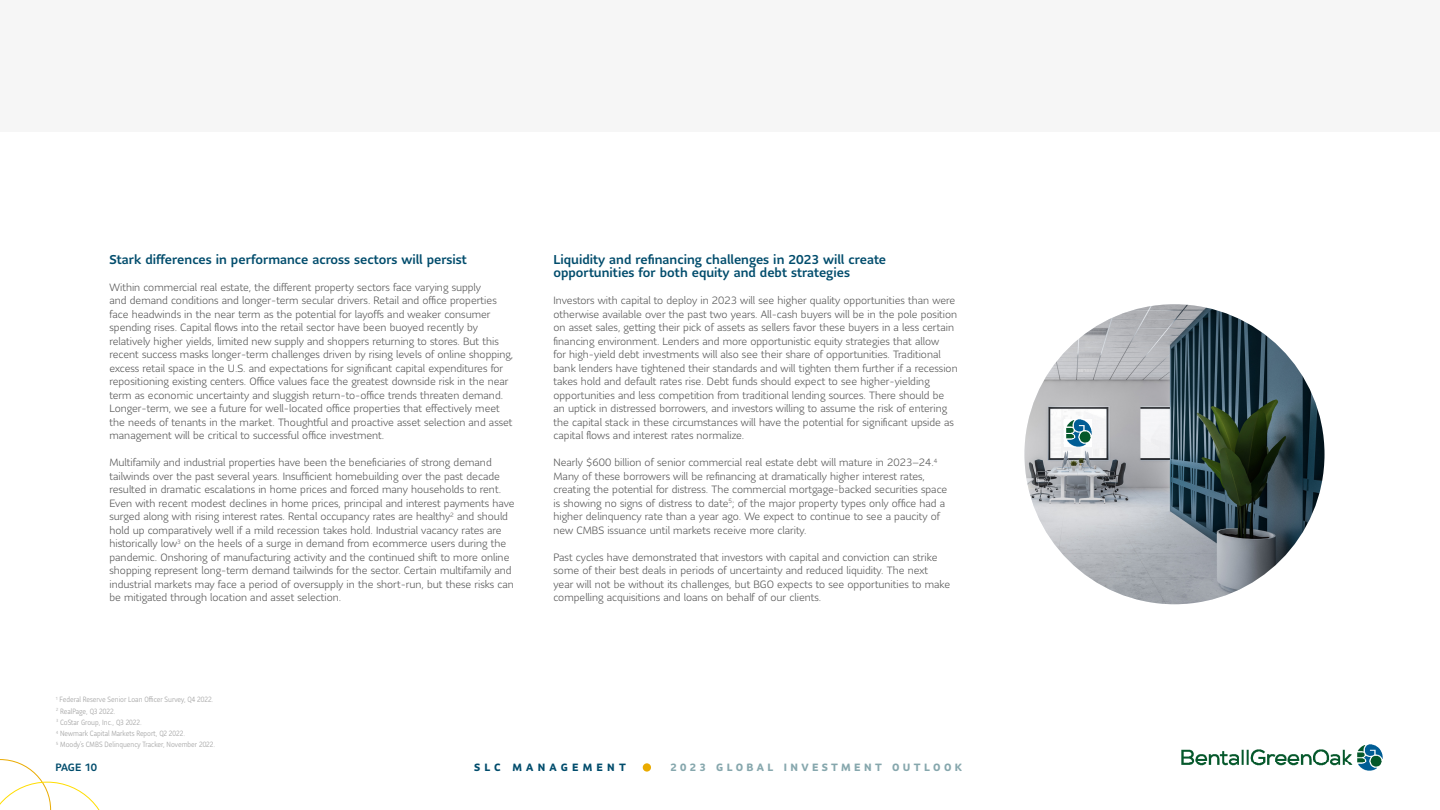
<style>
.page{position:relative;width:1440px;height:810px;background:#fff}
.page>*{position:absolute;margin:0;border:0;box-sizing:border-box;transform-origin:0 0}
.Sans_Med_17_18_Blue{font:500 12.75px/13.5px "Sun Life Sans";color:#004c6c}
.Paragraph{font:300 10.5px/13.5px "Sun Life Sans";color:#555}
.t1{font:700 10.5px "Sun Life Sans";letter-spacing:.325em;color:#86a7ad}
.t2{font:700 10.5px "Sun Life Sans";letter-spacing:.4em;color:#004c6c}
.t3{font:500 10.5px "Sun Life Sans";letter-spacing:-.01em;color:#004c6c}
.Notes___Sources{font:300 7.5px "Sun Life Sans Condensed";color:#9a9a9a}
</style>
<div class="page">
<svg style="left:0;top:759px;width:100px;height:51px"></svg>
<div style="left:0;top:0;width:1440px;height:131px;background:#f6f6f6"></div>
<div style="left:643px;top:763px;width:8px;height:9px;background:#eaab00;border-radius:50%"></div>
<img style="left:1182px;top:744px;width:200px;height:27px">
<img style="left:1024px;top:304px;width:300px;height:300px;border-radius:150px">
<img style="left:1064px;top:419px;width:27px;height:27px">
<h3 class="Sans_Med_17_18_Blue" style="left:110px;top:252px;width:359px">Stark differences in performance across sectors will persist</h3>
<p class="Paragraph" style="left:110px;top:280px;width:405px">Within commercial real estate, the different property sectors face varying supply<br>and demand conditions and longer-term secular drivers. Retail and office properties face headwinds in the near term as the potential for layoffs and weaker consumer spending rises. Capital flows into the retail sector have been buoyed recently by relatively higher yields, limited new supply and shoppers returning to stores. But this recent success masks longer-term challenges driven by rising levels of online shopping, excess retail space in the U.S. and expectations for significant capital expenditures for repositioning existing centers. Office values face the greatest downside risk in the near term as economic uncertainty and sluggish return-to-office trends threaten demand.<br>Longer-term, we see a future for well-located office properties that effectively meet the needs of tenants in the market. Thoughtful and proactive asset selection and asset management will be critical to successful office investment.</p>
<p class="Paragraph" style="left:110px;top:456px;width:407px">Multifamily and industrial properties have been the beneficiaries of strong demand tailwinds over the past several years. Insufficient homebuilding over the past decade resulted in dramatic escalations in home prices and forced many households to rent.<br>Even with recent modest declines in home prices, principal and interest payments have surged along with rising interest rates. Rental occupancy rates are healthy<sup>2</sup> and should hold up comparatively well if a mild recession takes hold. Industrial vacancy rates are historically low<sup>3</sup> on the heels of a surge in demand from ecommerce users during the pandemic. Onshoring of manufacturing activity and the continued shift to more online shopping represent long-term demand tailwinds for the sector. Certain multifamily and industrial markets may face a period of oversupply in the short-run, but these risks can be mitigated through location and asset selection.</p>
<p class="Notes___Sources" style="left:56px;top:695px;width:159px"><sup>1</sup> Federal Reserve Senior Loan Officer Survey, Q4 2022.</p>
<p class="Notes___Sources" style="left:56px;top:706px;width:61px"><sup>2</sup> RealPage, Q3 2022.</p>
<p class="Notes___Sources" style="left:56px;top:717px;width:87px"><sup>3</sup> CoStar Group, Inc., Q3 2022.</p>
<p class="Notes___Sources" style="left:56px;top:729px;width:130px"><sup>4</sup> Newmark Capital Markets Report, Q2 2022.</p>
<p class="Notes___Sources" style="left:56px;top:740px;width:160px"><sup>5</sup> Moody’s CMBS Delinquency Tracker, November 2022.</p>
<h3 class="Sans_Med_17_18_Blue" style="left:554px;top:252px;width:334px">Liquidity and refinancing challenges in 2023 will create opportunities for both equity and debt strategies</h3>
<p class="Paragraph" style="left:554px;top:294px;width:406px">Investors with capital to deploy in 2023 will see higher quality opportunities than were otherwise available over the past two years. All-cash buyers will be in the pole position on asset sales, getting their pick of assets as sellers favor these buyers in a less certain financing environment. Lenders and more opportunistic equity strategies that allow<br>for high-yield debt investments will also see their share of opportunities. Traditional bank lenders have tightened their standards and will tighten them further if a recession takes hold and default rates rise. Debt funds should expect to see higher-yielding opportunities and less competition from traditional lending sources. There should be an uptick in distressed borrowers, and investors willing to assume the risk of entering the capital stack in these circumstances will have the potential for significant upside as capital flows and interest rates normalize.</p>
<p class="Paragraph" style="left:554px;top:456px;width:395px">Nearly $600 billion of senior commercial real estate debt will mature in 2023–24.<sup>4<br></sup>Many of these borrowers will be refinancing at dramatically higher interest rates, creating the potential for distress. The commercial mortgage-backed securities space is showing no signs of distress to date<sup>5</sup>; of the major property types only office had a higher delinquency rate than a year ago. We expect to continue to see a paucity of new CMBS issuance until markets receive more clarity.</p>
<p class="Paragraph" style="left:554px;top:550px;width:398px">Past cycles have demonstrated that investors with capital and conviction can strike some of their best deals in periods of uncertainty and reduced liquidity. The next year will not be without its challenges, but BGO expects to see opportunities to make compelling acquisitions and loans on behalf of our clients.</p>
<p class="t3" style="left:56px;top:761px;width:43px">PAGE 10</p>
<p class="t2" style="left:474px;top:761px;width:153px">SLC MANAGEMENT</p>
<p class="t1" style="left:670px;top:761px;width:293px">2023 GLOBAL INVESTMENT OUTLOOK</p>
</div>
